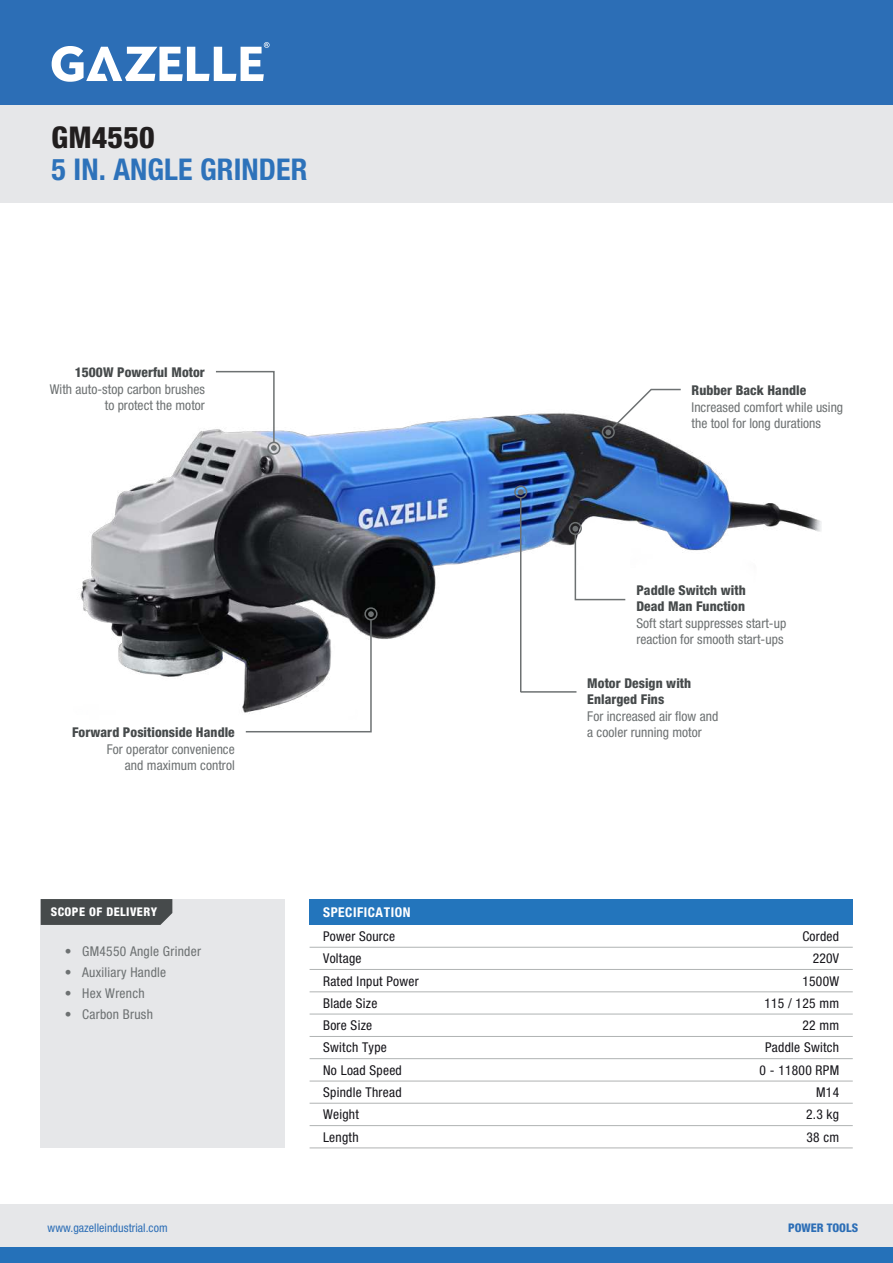
<style>
.page{position:relative;width:893px;height:1263px;background:#fff}
.page>*{position:absolute;margin:0;border:0;box-sizing:border-box;transform-origin:0 0}
.t1{font:700 condensed 30px "Helvetica Neue LT Std";letter-spacing:.005em;color:#2d72ba}
.t2{font:800 condensed 30px "Helvetica Neue LT Std";letter-spacing:.005em;color:#211e1e}
.t3{font:condensed 13.5px/16.2px "Helvetica Neue LT Std";letter-spacing:.005em;color:#6d7172}
.t4{font:condensed 13.5px "Helvetica Neue LT Std";letter-spacing:.02em;color:#16151a}
.t5{font:800 condensed 13.5px/16.2px "Helvetica Neue LT Std";letter-spacing:.005em;color:#464a4b}
.t6{font:700 condensed 13.5px "Helvetica Neue LT Std";letter-spacing:.04em;color:#fff}
.t7{font:800 condensed 12px "Helvetica Neue LT Std";letter-spacing:.04em;color:#fff}
.t8{font:condensed 11.85px "Helvetica Neue LT Std";letter-spacing:.005em;color:#2c6eb6}
.t9{font:800 condensed 11.85px "Helvetica Neue LT Std";letter-spacing:.005em;color:#2c6eb6}
</style>
<div class="page">
<div style="left:0;top:1204px;width:893px;height:43px;background:#e6e7e9"></div>
<div style="left:0;top:1247px;width:893px;height:16px;background:#2571b9"></div>
<div style="left:0;top:105px;width:893px;height:98px;background:#e6e7e9"></div>
<div style="left:0;top:0;width:893px;height:105px;background:#2c6eb6"></div>
<svg style="left:52px;top:42px;width:218px;height:40px"></svg>
<div style="left:310px;top:899px;width:543px;height:26px;background:#2375bc"></div>
<hr style="left:310px;top:947px;width:543px;height:1px;background:#b0b3b3">
<hr style="left:310px;top:969px;width:543px;height:1px;background:#b0b3b3">
<hr style="left:310px;top:991px;width:543px;height:1px;background:#b0b3b3">
<hr style="left:310px;top:1014px;width:543px;height:1px;background:#b0b3b3">
<hr style="left:310px;top:1036px;width:543px;height:1px;background:#b0b3b3">
<hr style="left:310px;top:1058px;width:543px;height:1px;background:#b0b3b3">
<hr style="left:310px;top:1081px;width:543px;height:1px;background:#b0b3b3">
<hr style="left:310px;top:1103px;width:543px;height:1px;background:#b0b3b3">
<hr style="left:310px;top:1125px;width:543px;height:1px;background:#b0b3b3">
<hr style="left:310px;top:1148px;width:543px;height:1px;background:#b0b3b3">
<div style="left:41px;top:899px;width:244px;height:249px;background:#e6e7e9"></div>
<div style="left:41px;top:899px;width:131px;height:26px;background:#464a4b"></div>
<img style="left:80px;top:413px;width:742px;height:299px">
<svg style="left:214px;top:370px;width:63px;height:81px"></svg>
<div style="left:267px;top:442px;width:13px;height:13px;border:2px solid #6d7172;border-radius:50%"></div>
<svg style="left:244px;top:611px;width:130px;height:122px"></svg>
<div style="left:364px;top:607px;width:14px;height:13px;border:2px solid #6d7172;border-radius:50%"></div>
<svg style="left:605px;top:388px;width:77px;height:47px"></svg>
<div style="left:602px;top:425px;width:13px;height:14px;border:2px solid #6d7172;border-radius:50%"></div>
<hr style="left:521px;top:691px;width:55px;height:2px;background:#6d7172">
<svg style="left:518px;top:489px;width:6px;height:6px"></svg>
<div style="left:514px;top:485px;width:13px;height:13px;border:2px solid #6d7172;border-radius:50%"></div>
<hr style="left:520px;top:498px;width:1px;height:194px;background:#6d7172">
<svg style="left:572px;top:526px;width:55px;height:75px"></svg>
<div style="left:569px;top:522px;width:13px;height:13px;border:2px solid #6d7172;border-radius:50%"></div>
<h1 class="t2" style="left:52px;top:119px;width:105px">GM4550</h1>
<h1 class="t1" style="left:52px;top:151px;width:257px">5 IN. ANGLE GRINDER</h1>
<p class="t5" style="left:75px;top:363px;width:132px">1500W Powerful Motor</p>
<p class="t3" style="left:50px;top:381px;width:157px;text-align:right">With auto-stop carbon brushes to protect the motor</p>
<p class="t5" style="left:72px;top:723px;width:164px">Forward Positionside Handle</p>
<p class="t3" style="left:107px;top:741px;width:129px;text-align:right">For operator convenience and maximum control</p>
<p class="t7" style="left:51px;top:905px;width:108px">SCOPE OF DELIVERY</p>
<p class="t3" style="left:65px;top:943px;width:138px">• GM4550 Angle Grinder</p>
<p class="t3" style="left:65px;top:964px;width:103px">• Auxiliary Handle</p>
<p class="t3" style="left:65px;top:985px;width:81px">• Hex Wrench</p>
<p class="t3" style="left:65px;top:1006px;width:90px">• Carbon Brush</p>
<p class="t5" style="left:691px;top:381px;width:116px">Rubber Back Handle</p>
<p class="t3" style="left:691px;top:399px;width:153px">Increased comfort while using the tool for long durations</p>
<p class="t5" style="left:636px;top:582px;width:111px">Paddle Switch with<br>Dead Man Function</p>
<p class="t3" style="left:636px;top:614px;width:151px">Soft start suppresses start-up reaction for smooth start-ups</p>
<p class="t5" style="left:587px;top:675px;width:105px">Motor Design with<br>Enlarged Fins</p>
<p class="t3" style="left:587px;top:708px;width:132px">For increased air flow and a cooler running motor</p>
<p class="t6" style="left:323px;top:904px;width:89px">SPECIFICATION</p>
<p class="t4" style="left:323px;top:928px;width:74px">Power Source</p>
<p class="t4" style="left:802px;top:928px;width:38px">Corded</p>
<p class="t4" style="left:323px;top:951px;width:40px">Voltage</p>
<p class="t4" style="left:813px;top:951px;width:28px">220V</p>
<p class="t4" style="left:323px;top:973px;width:97px">Rated Input Power</p>
<p class="t4" style="left:802px;top:973px;width:38px">1500W</p>
<p class="t4" style="left:323px;top:995px;width:56px">Blade Size</p>
<p class="t4" style="left:764px;top:995px;width:76px">115 / 125 mm</p>
<p class="t4" style="left:323px;top:1017px;width:51px">Bore Size</p>
<p class="t4" style="left:802px;top:1017px;width:38px">22 mm</p>
<p class="t4" style="left:323px;top:1040px;width:65px">Switch Type</p>
<p class="t4" style="left:765px;top:1040px;width:75px">Paddle Switch</p>
<p class="t4" style="left:323px;top:1062px;width:80px">No Load Speed</p>
<p class="t4" style="left:760px;top:1062px;width:81px">0 - 11800 RPM</p>
<p class="t4" style="left:323px;top:1084px;width:80px">Spindle Thread</p>
<p class="t4" style="left:816px;top:1084px;width:25px">M14</p>
<p class="t4" style="left:323px;top:1107px;width:37px">Weight</p>
<p class="t4" style="left:806px;top:1107px;width:35px">2.3 kg</p>
<p class="t4" style="left:323px;top:1129px;width:37px">Length</p>
<p class="t4" style="left:806px;top:1129px;width:34px">38 cm</p>
<p class="t8" style="left:48px;top:1221px;width:122px">www.gazelleindustrial.com</p>
<p class="t9" style="left:788px;top:1221px;width:72px">POWER TOOLS</p>
</div>
